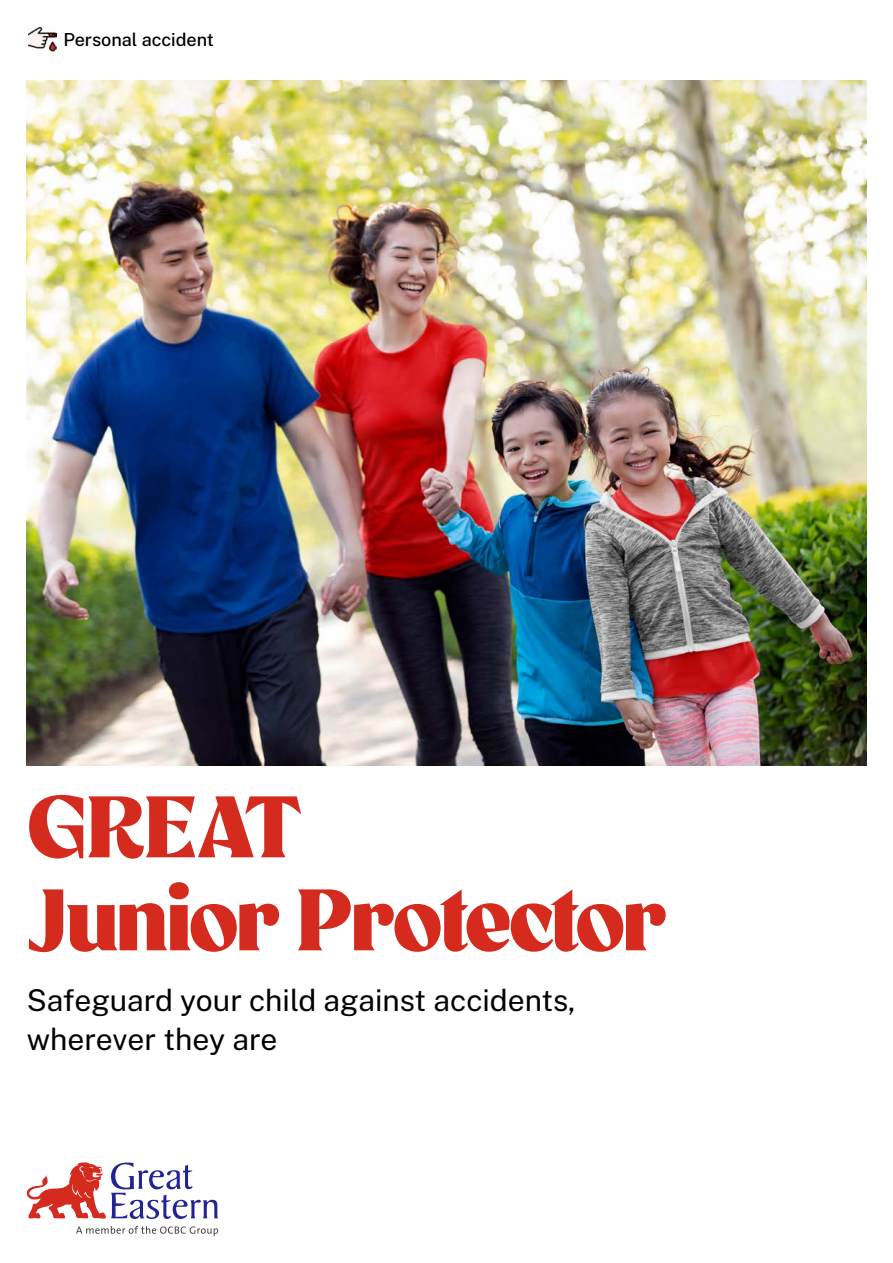
<style>
.page{position:relative;width:893px;height:1263px;background:#fff}
.page>*{position:absolute;margin:0;border:0;box-sizing:border-box;transform-origin:0 0}
.t1{font:800 87px/93px "Mr Banks";letter-spacing:-.035em;color:#d52b1e}
.t2{font:100 30px/39px "Public Sans";color:#000}
.t3{font:100 18px "Public Sans";color:#000}
</style>
<div class="page">
<svg style="left:26px;top:1162px;width:192px;height:57px"></svg>
<svg style="left:76px;top:1226px;width:142px;height:10px"></svg>
<img style="left:27px;top:81px;width:839px;height:684px">
<img style="left:28px;top:27px;width:29px;height:24px">
<p class="t3" style="left:63px;top:27px;width:152px">Personal accident</p>
<h1 class="t1" style="left:27px;top:782px;width:641px">GREAT<br>Junior Protector</h1>
<p class="t2" style="left:27px;top:979px;width:550px">Safeguard your child against accidents, wherever they are</p>
</div>
